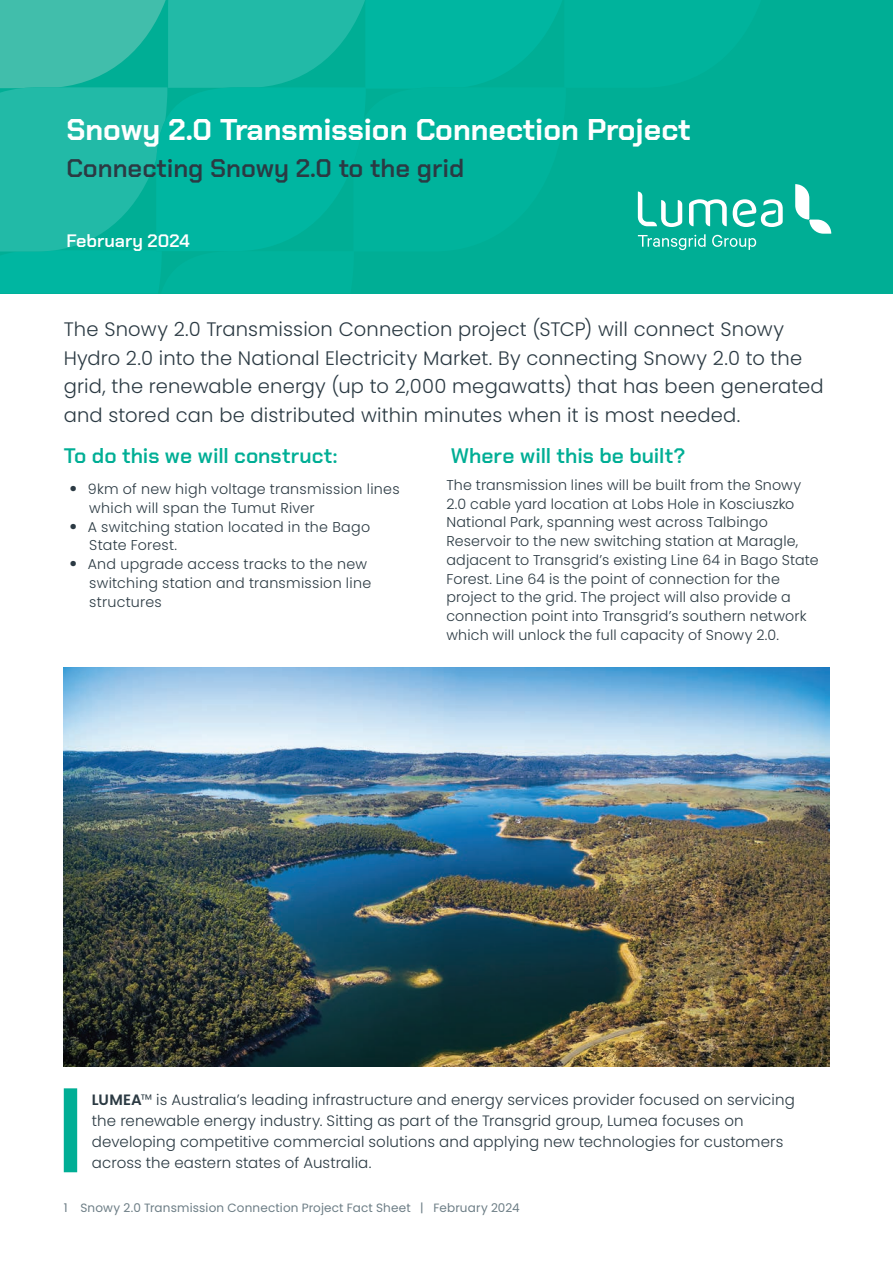
<style>
.page{position:relative;width:893px;height:1263px;background:#fff}
.page>*{position:absolute;margin:0;border:0;box-sizing:border-box;transform-origin:0 0}
.t1{font:700 30px "Chakra Petch";color:#fff}
.t2{font:600 25.5px "Chakra Petch";color:#2b3a43}
.t3{font:600 21px "Chakra Petch";color:#00ae95}
.t4{font:300 19.5px/28.5px "Poppins";letter-spacing:.01em;color:#2b3a43}
.t5{font:600 18px "Chakra Petch";color:#fff}
.t6{font:300 15px/21px "Poppins";letter-spacing:.01em;color:#2b3a43}
.t7{font:300 14.25px/18.8px "Poppins";letter-spacing:.01em;color:#2b3a43}
.t8{font:12px "Poppins";letter-spacing:.015em;color:#6d7e86}
.s1{font-family:"Calibre";font-size:21px}
.s2{font-weight:600}
</style>
<div class="page">
<div style="left:0;top:0;width:893px;height:293px;background:#00ae95"></div>
<div style="left:65px;top:1089px;width:11px;height:82px;background:#00ae95"></div>
<div style="left:64px;top:1088px;width:13px;height:84px;border:2px solid #00ae95"></div>
<img style="left:64px;top:667px;width:765px;height:399px">
<svg style="left:795px;top:184px;width:36px;height:50px"></svg>
<svg style="left:0;top:0;width:783px;height:293px"></svg>
<h1 class="t1" style="left:66px;top:112px;width:626px">Snowy 2.0 Transmission Connection Project</h1>
<h2 class="t2" style="left:66px;top:154px;width:399px">Connecting Snowy 2.0 to the grid</h2>
<p class="t5" style="left:66px;top:230px;width:125px">February 2024</p>
<p class="t4" style="left:64px;top:315px;width:761px">The Snowy 2.0 Transmission Connection project (STCP) will connect Snowy Hydro 2.0 into the National Electricity Market. By connecting Snowy 2.0 to the grid, the renewable energy (up to 2,000 megawatts) that has been generated and stored can be distributed within minutes when it is most needed.</p>
<h3 class="t3" style="left:64px;top:443px;width:275px">To do this we will construct:</h3>
<p class="t7" style="left:89px;top:480px;width:312px;text-indent:-20px"><span class="s1">•</span> 9km of new high voltage transmission lines which will span the Tumut River</p>
<p class="t7" style="left:89px;top:517px;width:282px;text-indent:-20px"><span class="s1">•</span> A switching station located in the Bago<br>State Forest.</p>
<p class="t7" style="left:89px;top:555px;width:283px;text-indent:-20px"><span class="s1">•</span> And upgrade access tracks to the new switching station and transmission line structures</p>
<h3 class="t3" style="left:451px;top:443px;width:236px">Where will this be built?</h3>
<p class="t7" style="left:446px;top:476px;width:374px">The transmission lines will be built from the Snowy 2.0 cable yard location at Lobs Hole in Kosciuszko National Park, spanning west across Talbingo Reservoir to the new switching station at Maragle, adjacent to Transgrid’s existing Line 64 in Bago State Forest. Line 64 is the point of connection for the project to the grid. The project will also provide a connection point into Transgrid’s southern network which will unlock the full capacity of Snowy 2.0.</p>
<p class="t6" style="left:92px;top:1089px;width:704px"><span class="s2">LUMEA</span>™ is Australia’s leading infrastructure and energy services provider focused on servicing the renewable energy industry. Sitting as part of the Transgrid group, Lumea focuses on developing competitive commercial solutions and applying new technologies for customers across the eastern states of Australia.</p>
<p class="t8" style="left:64px;top:1200px;width:457px">1 Snowy 2.0 Transmission Connection Project Fact Sheet | February 2024</p>
</div>
